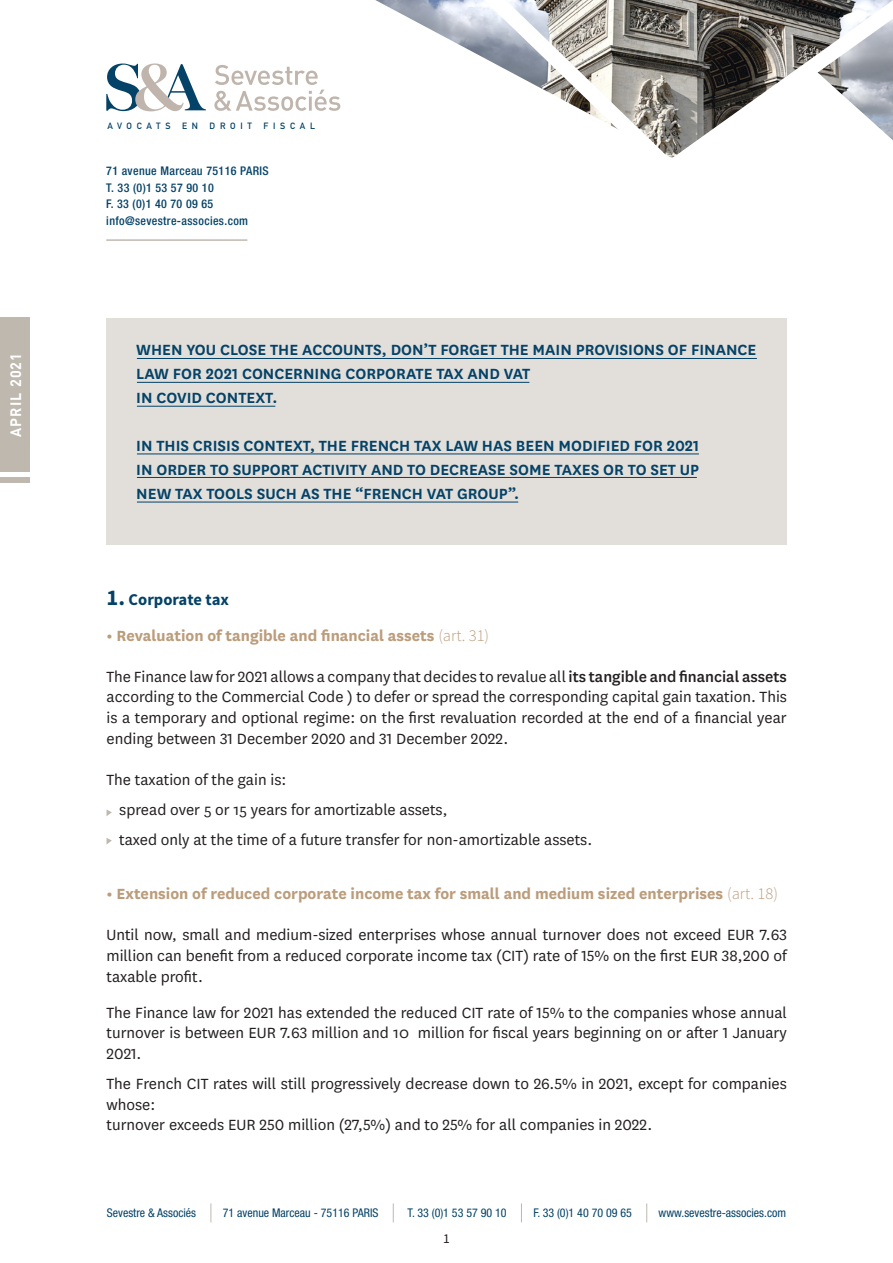
<style>
.page{position:relative;width:893px;height:1263px;background:#fff}
.page>*{position:absolute;margin:0;border:0;box-sizing:border-box;transform-origin:0 0}
.t1{font:17.25px/20.7px "National";color:#231f20;text-align:justify}
.t2{font:600 17.25px/24px "National";color:#044267}
.t3{font:700 17.25px "National";color:#bb9d7c}
.t4{font:700 16.5px "Source Sans Pro";color:#044267}
.t5{font:700 15px "DIN";letter-spacing:.075em;color:#fff;scale:.95 1}
.t6{font:13.5px "Source Sans Pro";color:#231f20}
.t7{font:condensed 12px "Helvetica Neue LT Std";color:#044267}
.t8{font:500 condensed 12px/16.5px "Helvetica Neue LT Std";letter-spacing:.03em;color:#044267}
.t9{font:700 9px "DIN Alternate";letter-spacing:.525em;color:#044267}
.s1{font-size:22.5px}
.s2{font-family:"Source Sans Pro";font-weight:300;font-size:16.5px}
.s3{font-weight:500}
</style>
<div class="page">
<div style="left:0;top:318px;width:30px;height:154px;background:#bfb8af"></div>
<div style="left:0;top:478px;width:30px;height:5px;background:#bfb8af"></div>
<svg style="left:211px;top:1203px;width:1px;height:19px"></svg>
<svg style="left:393px;top:1203px;width:1px;height:19px"></svg>
<svg style="left:521px;top:1203px;width:1px;height:19px"></svg>
<svg style="left:646px;top:1203px;width:1px;height:19px"></svg>
<svg style="left:408px;top:0;width:198px;height:123px"></svg>
<svg style="left:606px;top:0;width:287px;height:158px"></svg>
<svg style="left:214px;top:65px;width:126px;height:46px"></svg>
<svg style="left:106px;top:63px;width:100px;height:48px"></svg>
<hr style="left:106px;top:239px;width:141px;height:2px;background:#bfb8af">
<div style="left:106px;top:318px;width:681px;height:226px;background:#e2dfdb"></div>
<svg style="left:107px;top:810px;width:5px;height:6px"></svg>
<svg style="left:107px;top:838px;width:5px;height:6px"></svg>
<hr style="left:137px;top:358px;width:620px;height:1px;background:#044267">
<hr style="left:137px;top:454px;width:562px;height:1px;background:#044267">
<hr style="left:137px;top:477px;width:560px;height:1px;background:#044267">
<hr style="left:137px;top:502px;width:381px;height:1px;background:#044267">
<hr style="left:137px;top:382px;width:392px;height:1px;background:#044267">
<hr style="left:137px;top:406px;width:138px;height:1px;background:#044267">
<p class="t5" style="left:6px;top:437px;width:90px;rotate:-90deg">APRIL 2021</p>
<p class="t9" style="left:107px;top:119px;width:65px">AVOCATS</p>
<p class="t9" style="left:182px;top:119px;width:17px">E N</p>
<p class="t9" style="left:210px;top:119px;width:44px">DROIT</p>
<p class="t9" style="left:264px;top:119px;width:53px">FISCAL</p>
<p class="t8" style="left:106px;top:162px;width:164px">71 avenue Marceau 75116 PARIS<br>T. 33 (0)1 53 57 90 10<br>F. 33 (0)1 40 70 09 65 info@sevestre-associes.com</p>
<p class="t2" style="left:136px;top:336px;width:622px">WHEN YOU CLOSE THE ACCOUNTS, DON’T FORGET THE MAIN PROVISIONS OF FINANCE<br>LAW FOR 2021 CONCERNING CORPORATE TAX AND VAT</p>
<p class="t2" style="left:136px;top:384px;width:143px">IN COVID CONTEXT.</p>
<p class="t2" style="left:136px;top:432px;width:564px">IN THIS CRISIS CONTEXT, THE FRENCH TAX LAW HAS BEEN MODIFIED FOR 2021</p>
<p class="t2" style="left:136px;top:456px;width:564px">IN ORDER TO SUPPORT ACTIVITY AND TO DECREASE SOME TAXES OR TO SET UP</p>
<p class="t2" style="left:136px;top:480px;width:384px">NEW TAX TOOLS SUCH AS THE “FRENCH VAT GROUP”.</p>
<p class="t4" style="left:107px;top:589px;width:124px"><span class="s1">1.</span> Corporate tax</p>
<p class="t3" style="left:107px;top:623px;width:384px">• Revaluation of tangible and financial assets <span class="s2">(art. 31)</span></p>
<p class="t1" style="left:107px;top:665px;width:682px">The Finance law for 2021 allows a company that decides to revalue all <span class="s3">its tangible and financial assets </span>according to the Commercial Code ) to defer or spread the corresponding capital gain taxation. This is a temporary and optional regime: on the first revaluation recorded at the end of a financial year ending between 31 December 2020 and 31 December 2022.</p>
<p class="t1" style="left:107px;top:769px;width:181px">The taxation of the gain is:</p>
<p class="t1" style="left:119px;top:799px;width:330px">spread over 5 or 15 years for amortizable assets,</p>
<p class="t1" style="left:119px;top:829px;width:474px">taxed only at the time of a future transfer for non-amortizable assets.</p>
<p class="t3" style="left:107px;top:882px;width:673px">• Extension of reduced corporate income tax for small and medium sized enterprises <span class="s2">(art. 18)</span></p>
<p class="t1" style="left:107px;top:924px;width:682px">Until now, small and medium-sized enterprises whose annual turnover does not exceed EUR 7.63 million can benefit from a reduced corporate income tax (CIT) rate of 15% on the first EUR 38,200 of taxable profit.</p>
<p class="t1" style="left:107px;top:1001px;width:682px">The Finance law for 2021 has extended the reduced CIT rate of 15% to the companies whose annual turnover is between EUR 7.63 million and 10 million for fiscal years beginning on or after 1 January 2021.</p>
<p class="t1" style="left:107px;top:1072px;width:682px">The French CIT rates will still progressively decrease down to 26.5% in 2021, except for companies whose:</p>
<p class="t1" style="left:107px;top:1114px;width:547px">turnover exceeds EUR 250 million (27,5%) and to 25% for all companies in 2022.</p>
<p class="t7" style="left:107px;top:1206px;width:91px">Sevestre &amp; Associés</p>
<p class="t7" style="left:223px;top:1206px;width:157px">71 avenue Marceau - 75116 PARIS</p>
<p class="t7" style="left:408px;top:1206px;width:101px">T. 33 (0)1 53 57 90 10</p>
<p class="t7" style="left:533px;top:1206px;width:100px">F. 33 (0)1 40 70 09 65</p>
<p class="t7" style="left:659px;top:1206px;width:129px">www.sevestre-associes.com</p>
<p class="t6" style="left:443px;top:1230px;width:8px">1</p>
</div>
